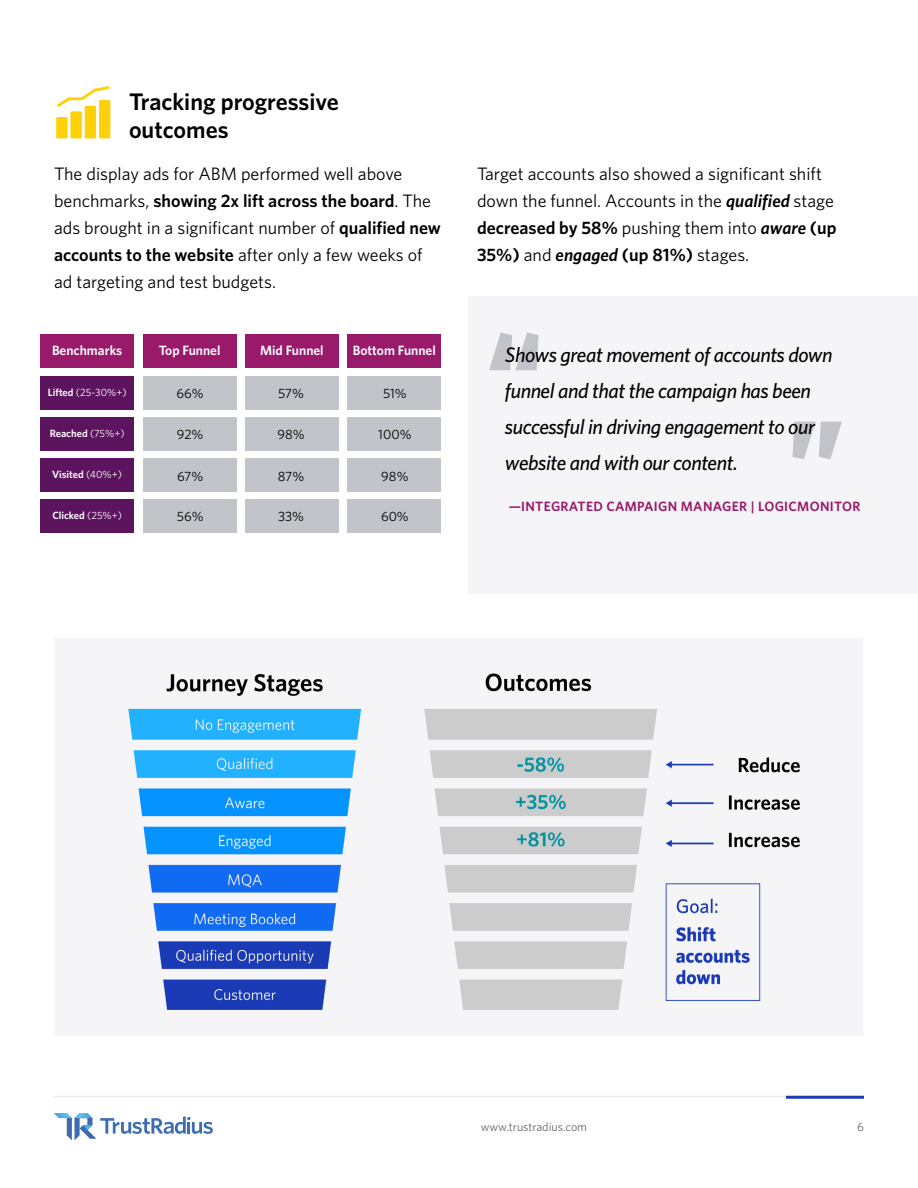
<style>
.page{position:relative;width:918px;height:1188px;background:#fff}
.page>*{position:absolute;margin:0;border:0;box-sizing:border-box;transform-origin:0 0}
.Headline{font:900 108px "Whitney HTF";color:#c3c3ca}
.H3_Sub-Section_Title{font:600 24px/28.5px "Whitney HTF";color:#000}
.t1{font:italic 500 21px/36px "Whitney HTF";letter-spacing:-.02em;color:#000}
.t2{font:18px/27px "Whitney HTF";color:#000}
.t3{font:600 13.5px "Whitney HTF";color:#fff}
.t4{font:600 13.5px "Whitney HTF";letter-spacing:.025em;color:#991a6a}
.t5{font:13.5px "Whitney HTF";color:#000}
.t6{font:12px "Whitney HTF";color:#65656f}
.t7{font:600 10.5px "Whitney HTF";color:#fff}
.t8{font:10.5px "Whitney HTF";color:#fff}
.s1{font-weight:600}
.s2{font-weight:600;font-style:italic}
.s3{font-weight:400}
</style>
<div class="page">
<svg style="left:54px;top:1113px;width:159px;height:27px"></svg>
<hr style="left:54px;top:1096px;width:810px;height:1px;background:#ebebf0">
<hr style="left:786px;top:1096px;width:78px;height:3px;background:#1b3ab5">
<div style="left:468px;top:296px;width:450px;height:298px;background:#f5f5f7"></div>
<img style="left:128px;top:673px;width:673px;height:338px">
<div style="left:99px;top:100px;width:11px;height:38px;background:#fed10a;border-radius:2px"></div>
<svg style="left:56px;top:86px;width:53px;height:52px"></svg>
<div style="left:40px;top:334px;width:94px;height:34px;background:#991a6a"></div>
<div style="left:143px;top:334px;width:93px;height:34px;background:#991a6a"></div>
<div style="left:245px;top:334px;width:94px;height:34px;background:#991a6a"></div>
<div style="left:348px;top:334px;width:93px;height:34px;background:#991a6a"></div>
<div style="left:40px;top:376px;width:94px;height:34px;background:#5d145f"></div>
<div style="left:143px;top:376px;width:93px;height:34px;background:#c3c3ca"></div>
<div style="left:245px;top:376px;width:94px;height:34px;background:#c3c3ca"></div>
<div style="left:348px;top:376px;width:93px;height:34px;background:#c3c3ca"></div>
<div style="left:40px;top:417px;width:94px;height:34px;background:#5d145f"></div>
<div style="left:143px;top:417px;width:93px;height:34px;background:#c3c3ca"></div>
<div style="left:245px;top:417px;width:94px;height:34px;background:#c3c3ca"></div>
<div style="left:348px;top:417px;width:93px;height:34px;background:#c3c3ca"></div>
<div style="left:40px;top:458px;width:94px;height:34px;background:#5d145f"></div>
<div style="left:143px;top:458px;width:93px;height:34px;background:#c3c3ca"></div>
<div style="left:245px;top:458px;width:94px;height:34px;background:#c3c3ca"></div>
<div style="left:348px;top:458px;width:93px;height:34px;background:#c3c3ca"></div>
<div style="left:40px;top:499px;width:94px;height:34px;background:#5d145f"></div>
<div style="left:143px;top:499px;width:93px;height:34px;background:#c3c3ca"></div>
<div style="left:245px;top:499px;width:94px;height:34px;background:#c3c3ca"></div>
<div style="left:348px;top:499px;width:93px;height:34px;background:#c3c3ca"></div>
<p class="H3_Sub-Section_Title" style="left:129px;top:87px;width:211px">Tracking progressive outcomes</p>
<p class="t2" style="left:54px;top:160px;width:389px">The display ads for ABM performed well above benchmarks, <span class="s1">showing 2x lift across the board</span>. The ads brought in a significant number of <span class="s1">qualified new accounts to the website</span> after only a few weeks of ad targeting and test budgets.</p>
<p class="t2" style="left:477px;top:160px;width:361px">Target accounts also showed a significant shift down the funnel. Accounts in the <span class="s2">qualified</span> stage <span class="s1">decreased by 58%</span> pushing them into <span class="s2">aware</span> <span class="s1">(up 35%)</span> and <span class="s2">engaged</span> <span class="s1">(up 81%)</span> stages.</p>
<p class="t3" style="left:52px;top:342px;width:72px">Benchmarks</p>
<p class="t3" style="left:159px;top:342px;width:63px">Top Funnel</p>
<p class="t3" style="left:260px;top:342px;width:65px">Mid Funnel</p>
<p class="t3" style="left:353px;top:342px;width:85px">Bottom Funnel</p>
<p class="t8" style="left:48px;top:386px;width:80px"><span class="s1">Lifted</span> (25-30%+)</p>
<p class="t5" style="left:177px;top:385px;width:29px">66%</p>
<p class="t5" style="left:278px;top:385px;width:27px">57%</p>
<p class="t5" style="left:383px;top:385px;width:25px">51%</p>
<p class="t7" style="left:50px;top:427px;width:76px">Reached <span class="s3">(75%+)</span></p>
<p class="t7" style="left:52px;top:468px;width:71px">Visited <span class="s3">(40%+)</span></p>
<p class="t7" style="left:52px;top:509px;width:71px">Clicked <span class="s3">(25%+)</span></p>
<p class="t5" style="left:177px;top:427px;width:28px">92%</p>
<p class="t5" style="left:277px;top:427px;width:29px">98%</p>
<p class="t5" style="left:378px;top:427px;width:35px">100%</p>
<p class="t5" style="left:177px;top:468px;width:28px">67%</p>
<p class="t5" style="left:278px;top:468px;width:28px">87%</p>
<p class="t5" style="left:381px;top:468px;width:29px">98%</p>
<p class="t5" style="left:177px;top:509px;width:28px">56%</p>
<p class="t5" style="left:278px;top:509px;width:28px">33%</p>
<p class="t5" style="left:381px;top:509px;width:29px">60%</p>
<p class="Headline" style="left:487px;top:305px;width:57px">“</p>
<p class="t1" style="left:505px;top:336px;width:329px">Shows great movement of accounts down funnel and that the campaign has been successful in driving engagement to our website and with our content.</p>
<p class="Headline" style="left:844px;top:487px;width:57px;rotate:-180deg">“</p>
<p class="t4" style="left:509px;top:498px;width:353px">—INTEGRATED CAMPAIGN MANAGER | LOGICMONITOR</p>
<p class="t6" style="left:481px;top:1120px;width:108px">www.trustradius.com</p>
<p class="t6" style="left:857px;top:1120px;width:8px">6</p>
</div>
